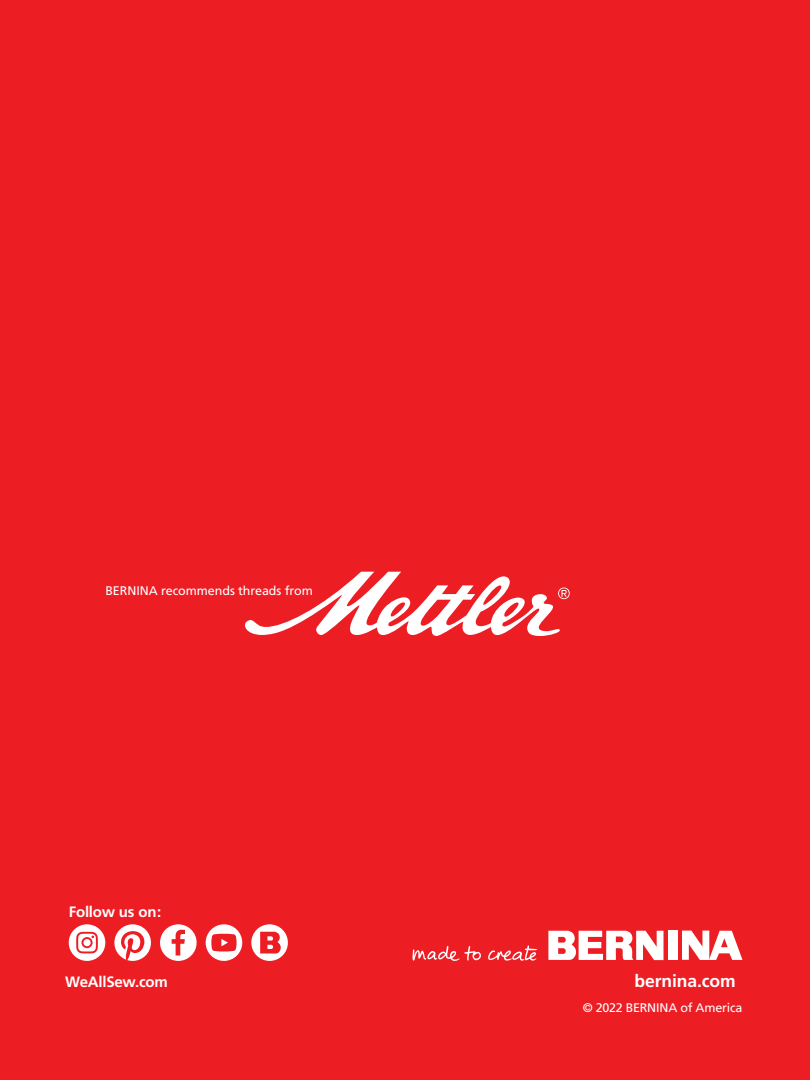
<style>
.page{position:relative;width:810px;height:1080px;background:#ed1d24}
.page>*{position:absolute;margin:0;border:0;box-sizing:border-box;transform-origin:0 0}
.t1{font:700 17.5px "Frutiger";letter-spacing:-.005em;color:#fff}
.t2{font:700 15px "Frutiger";letter-spacing:-.015em;color:#fff}
.t3{font:12.5px "Frutiger";letter-spacing:-.01em;color:#fff}
</style>
<div class="page">
<svg style="left:412px;top:945px;width:125px;height:16px"></svg>
<div style="left:668px;top:931px;width:10px;height:29px;background:#fff"></div>
<svg style="left:682px;top:931px;width:60px;height:29px"></svg>
<svg style="left:548px;top:931px;width:116px;height:29px"></svg>
<div style="left:69px;top:924px;width:36px;height:37px;background:#fff;border-radius:50%"></div>
<svg style="left:76px;top:932px;width:22px;height:21px"></svg>
<svg style="left:114px;top:924px;width:37px;height:37px"></svg>
<div style="left:160px;top:924px;width:37px;height:37px;background:#fff;border-radius:50%"></div>
<svg style="left:172px;top:930px;width:13px;height:26px"></svg>
<div style="left:206px;top:924px;width:36px;height:37px;background:#fff;border-radius:50%"></div>
<svg style="left:211px;top:934px;width:26px;height:17px"></svg>
<div style="left:251px;top:924px;width:37px;height:37px;background:#fff;border-radius:50%"></div>
<svg style="left:260px;top:932px;width:21px;height:22px"></svg>
<svg style="left:245px;top:572px;width:325px;height:64px"></svg>
<p class="t3" style="left:106px;top:583px;width:209px">BERNINA recommends threads from</p>
<p class="t2" style="left:69px;top:903px;width:94px">Follow us on:</p>
<p class="t2" style="left:65px;top:973px;width:104px">WeAllSew.com</p>
<h1 class="t1" style="left:634px;top:970px;width:103px">bernina.com</h1>
<p class="t3" style="left:583px;top:1001px;width:161px">© 2022 BERNINA of America</p>
</div>
